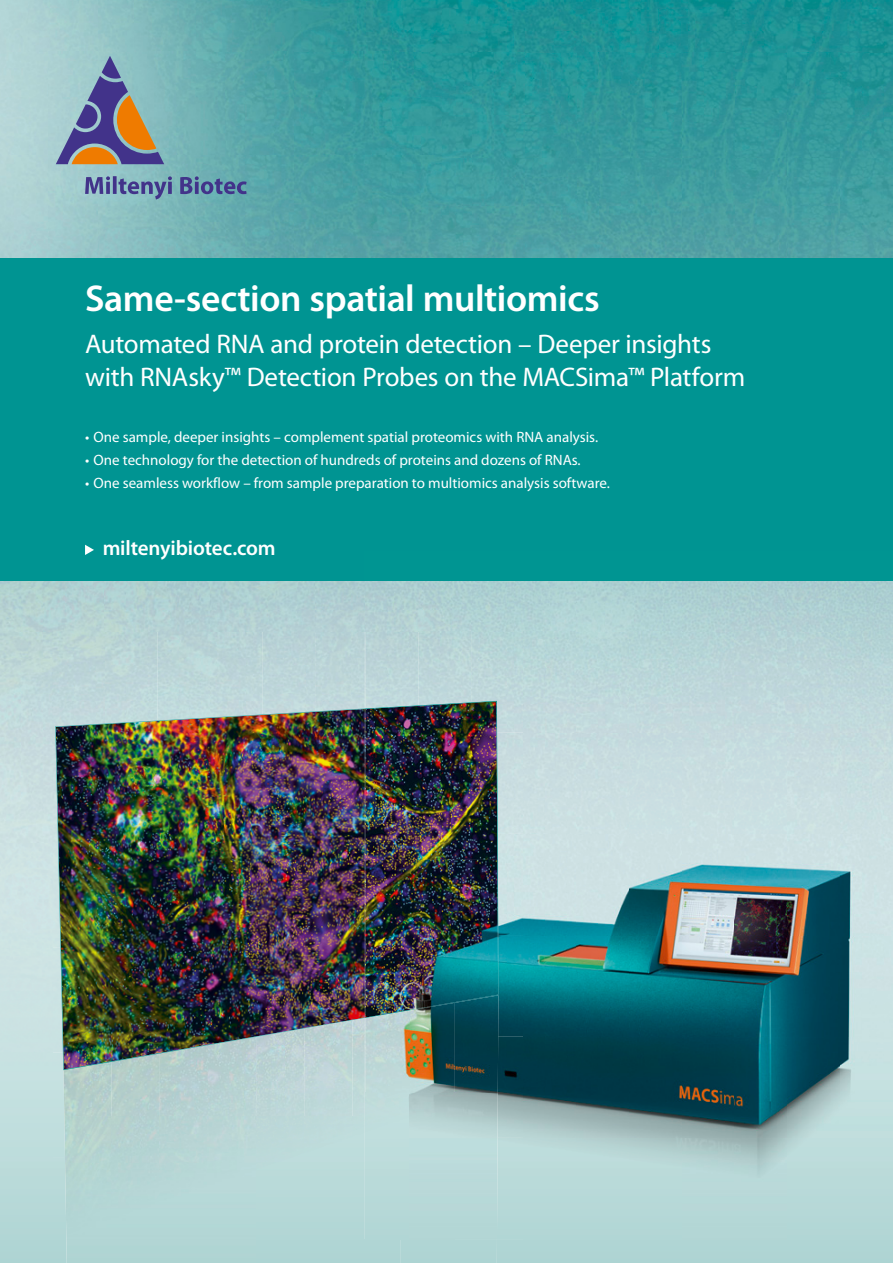
<style>
.page{position:relative;width:893px;height:1263px;background:#fff}
.page>*{position:absolute;margin:0;border:0;box-sizing:border-box;transform-origin:0 0}
.t1{font:600 37.5px "Myriad Pro";letter-spacing:-.01em;color:#fff}
.t2{font:27px/32.4px "Myriad Pro";letter-spacing:-.01em;color:#fff}
.t3{font:600 21px "Myriad Pro";letter-spacing:-.01em;color:#fff}
.t4{font:15px "Myriad Pro";color:#fff}
</style>
<div class="page">
<img style="left:0;top:580px;width:315px;height:51px">
<div style="left:210px;top:631px;width:53px;height:70px;background:#bbd5d7"></div>
<img style="left:315px;top:580px;width:50px;height:121px">
<img style="left:0;top:0;width:893px;height:258px">
<div style="left:0;top:258px;width:893px;height:322px;background:#009492"></div>
<svg style="left:56px;top:56px;width:108px;height:108px;background:#8c9198"></svg>
<svg style="left:85px;top:176px;width:162px;height:23px;background:#698aaa"></svg>
<svg style="left:85px;top:545px;width:9px;height:10px"></svg>
<img style="left:55px;top:701px;width:310px;height:369px">
<img style="left:64px;top:1070px;width:48px;height:193px">
<img style="left:352px;top:1116px;width:49px;height:147px">
<img style="left:352px;top:1018px;width:13px;height:98px">
<img style="left:64px;top:1023px;width:271px;height:47px">
<img style="left:365px;top:580px;width:1px;height:128px">
<img style="left:365px;top:708px;width:1px;height:398px">
<img style="left:365px;top:1106px;width:1px;height:133px">
<img style="left:366px;top:580px;width:527px;height:51px">
<div style="left:418px;top:631px;width:53px;height:70px;background:#bcd6d8"></div>
<img style="left:498px;top:1036px;width:26px;height:203px">
<img style="left:498px;top:935px;width:26px;height:101px">
<img style="left:498px;top:732px;width:26px;height:203px">
<img style="left:524px;top:631px;width:369px;height:608px">
<img style="left:366px;top:701px;width:132px;height:301px">
<img style="left:366px;top:701px;width:131px;height:53px">
<img style="left:454px;top:753px;width:45px;height:250px">
<img style="left:366px;top:1002px;width:88px;height:8px">
<img style="left:366px;top:1010px;width:44px;height:229px">
<img style="left:410px;top:1003px;width:44px;height:236px">
<img style="left:454px;top:995px;width:44px;height:244px">
<h1 class="t1" style="left:85px;top:278px;width:516px">Same-section spatial multiomics</h1>
<h2 class="t2" style="left:85px;top:329px;width:662px">Automated RNA and protein detection – Deeper insights with RNAsky™ Detection Probes on the MACSima™ Platform</h2>
<p class="t4" style="left:85px;top:429px;width:515px">• One sample, deeper insights – complement spatial proteomics with RNA analysis.</p>
<p class="t4" style="left:85px;top:452px;width:497px">• One technology for the detection of hundreds of proteins and dozens of RNAs.</p>
<p class="t4" style="left:85px;top:475px;width:526px">• One seamless workflow – from sample preparation to multiomics analysis software.</p>
<h3 class="t3" style="left:103px;top:536px;width:175px">miltenyibiotec.com</h3>
</div>
